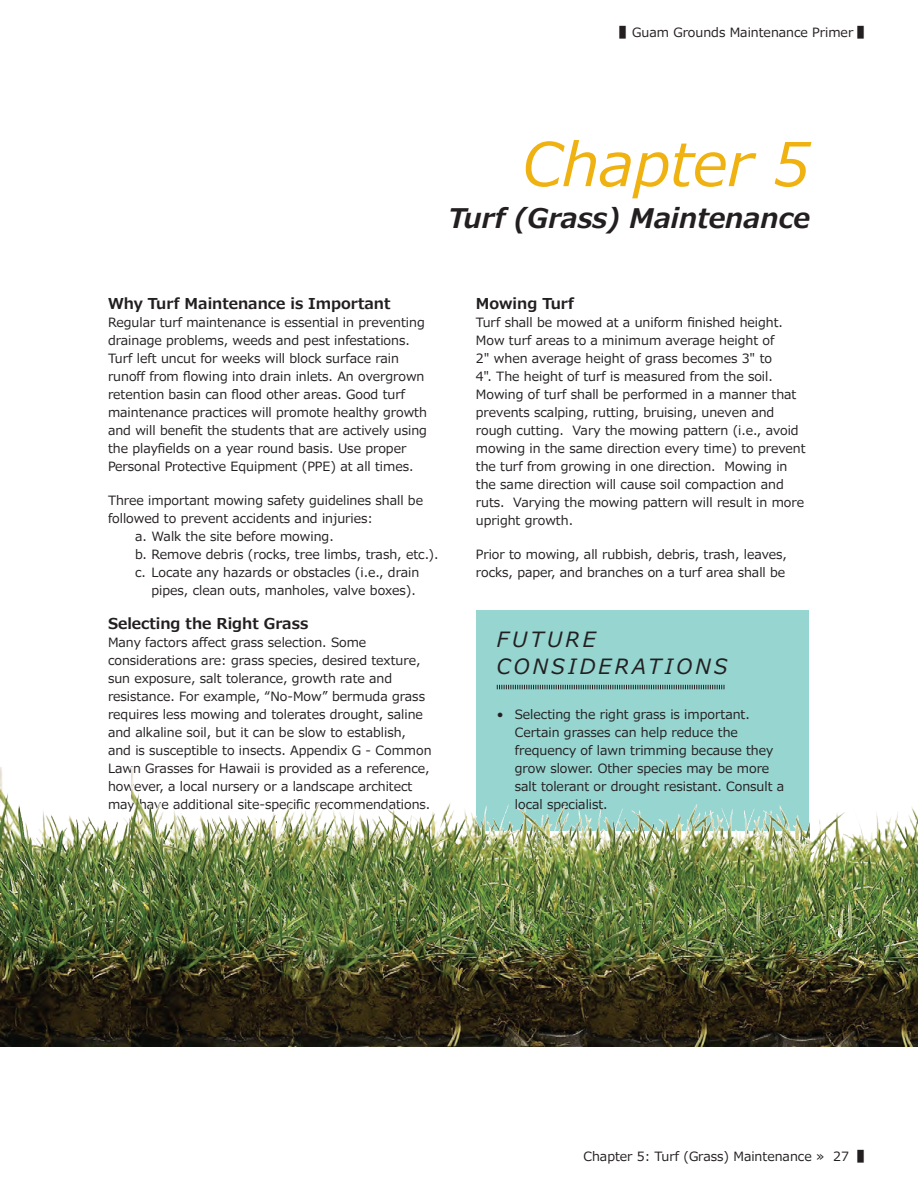
<style>
.page{position:relative;width:918px;height:1188px;background:#fff}
.page>*{position:absolute;margin:0;border:0;box-sizing:border-box;transform-origin:0 0}
.t1{font:italic 60px "Meiryo UI";color:#efb211}
.t2{font:italic 700 27px "Meiryo UI";color:#231f20}
.t3{font:italic 21px/27px "Meiryo UI";letter-spacing:.15em;color:#231f20}
.t4{font:700 15px "Meiryo UI";color:#231f20}
.t5{font:12.75px/18px "Meiryo UI";color:#231f20}
</style>
<div class="page">
<div style="left:477px;top:611px;width:332px;height:220px;background:#96d5d0"></div>
<svg style="left:497px;top:685px;width:228px;height:4px"></svg>
<img style="left:0;top:767px;width:131px;height:279px">
<img style="left:131px;top:764px;width:787px;height:282px">
<p class="t5" style="left:620px;top:24px;width:252px">▌Guam Grounds Maintenance Primer ▌</p>
<h1 class="t1" style="left:523px;top:123px;width:289px">Chapter 5</h1>
<h2 class="t2" style="left:448px;top:200px;width:363px">Turf (Grass) Maintenance</h2>
<p class="t4" style="left:108px;top:293px;width:284px">Why Turf Maintenance is Important</p>
<p class="t5" style="left:108px;top:314px;width:321px">Regular turf maintenance is essential in preventing drainage problems, weeds and pest infestations.<br>Turf left uncut for weeks will block surface rain runoff from flowing into drain inlets. An overgrown retention basin can flood other areas. Good turf maintenance practices will promote healthy growth and will benefit the students that are actively using the playfields on a year round basis. Use proper Personal Protective Equipment (PPE) at all times.</p>
<p class="t5" style="left:108px;top:492px;width:317px">Three important mowing safety guidelines shall be</p>
<p class="t5" style="left:108px;top:510px;width:266px">followed to prevent accidents and injuries:</p>
<p class="t5" style="left:135px;top:528px;width:200px">a. Walk the site before mowing.</p>
<p class="t5" style="left:135px;top:546px;width:305px">b. Remove debris (rocks, tree limbs, trash, etc.).</p>
<p class="t5" style="left:135px;top:564px;width:286px">c. Locate any hazards or obstacles (i.e., drain</p>
<p class="t5" style="left:152px;top:582px;width:266px">pipes, clean outs, manholes, valve boxes).</p>
<p class="t4" style="left:108px;top:613px;width:202px">Selecting the Right Grass</p>
<p class="t5" style="left:108px;top:634px;width:325px">Many factors affect grass selection. Some considerations are: grass species, desired texture, sun exposure, salt tolerance, growth rate and resistance. For example, “No-Mow” bermuda grass requires less mowing and tolerates drought, saline and alkaline soil, but it can be slow to establish, and is susceptible to insects. Appendix G - Common Lawn Grasses for Hawaii is provided as a reference, however, a local nursery or a landscape architect may have additional site-specific recommendations.</p>
<p class="t4" style="left:476px;top:293px;width:100px">Mowing Turf</p>
<p class="t5" style="left:476px;top:314px;width:331px">Turf shall be mowed at a uniform finished height.<br>Mow turf areas to a minimum average height of<br>2" when average height of grass becomes 3" to<br>4". The height of turf is measured from the soil.<br>Mowing of turf shall be performed in a manner that prevents scalping, rutting, bruising, uneven and rough cutting. Vary the mowing pattern (i.e., avoid mowing in the same direction every time) to prevent the turf from growing in one direction. Mowing in the same direction will cause soil compaction and ruts. Varying the mowing pattern will result in more upright growth.</p>
<p class="t5" style="left:476px;top:546px;width:313px">Prior to mowing, all rubbish, debris, trash, leaves, rocks, paper, and branches on a turf area shall be</p>
<h3 class="t3" style="left:497px;top:627px;width:232px">FUTUR E<br>CON SIDERATION S</h3>
<p class="t5" style="left:515px;top:706px;width:271px;text-indent:-18px">• Selecting the right grass is important.<br>Certain grasses can help reduce the frequency of lawn trimming because they grow slower. Other species may be more salt tolerant or drought resistant. Consult a local specialist.</p>
<p class="t5" style="left:584px;top:1148px;width:288px">Chapter 5: Turf (Grass) Maintenance » 27 ▌</p>
</div>
